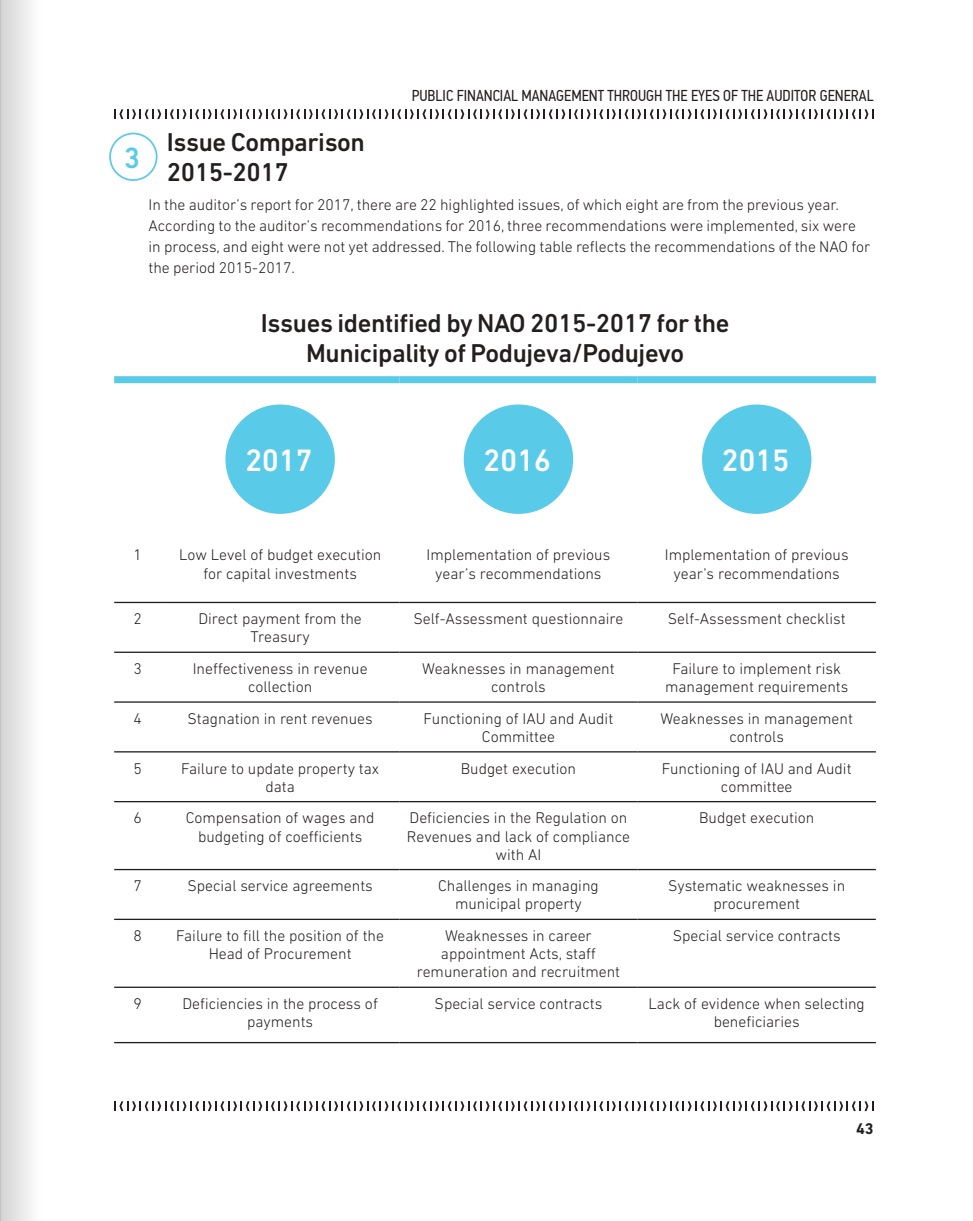
<style>
.page{position:relative;width:973px;height:1221px;background:#fff}
.page>*{position:absolute;margin:0;border:0;box-sizing:border-box;transform-origin:0 0}
.t1{font:500 31.5px "DIN Next LT Pro";letter-spacing:-.015em;color:#fff}
.t2{font:500 29.75px "DIN Next LT Pro";color:#5acae9}
.t3{font:500 26.25px/30.1px "DIN Next LT Pro";letter-spacing:-.015em;color:#241f1f}
.t4{font:300 15.75px/18.2px "DIN Next LT Pro";color:#241f1f;text-align:center}
.t5{font:15.75px "PF Din Text Cond Pro";color:#241f1f}
.t6{font:700 15.75px "DIN Next LT Pro";color:#241f1f}
</style>
<div class="page">
<svg style="left:114px;top:1101px;width:759px;height:9px"></svg>
<svg style="left:114px;top:109px;width:759px;height:10px"></svg>
<div style="left:109px;top:133px;width:48px;height:48px;border:2px solid #5acae9;border-radius:50%"></div>
<hr style="left:114px;top:601px;width:47px;height:2px;background:#241f1f">
<hr style="left:161px;top:601px;width:238px;height:2px;background:#241f1f">
<hr style="left:399px;top:601px;width:238px;height:2px;background:#241f1f">
<hr style="left:637px;top:601px;width:238px;height:2px;background:#241f1f">
<hr style="left:114px;top:651px;width:47px;height:2px;background:#241f1f">
<hr style="left:161px;top:651px;width:238px;height:2px;background:#241f1f">
<hr style="left:399px;top:651px;width:238px;height:2px;background:#241f1f">
<hr style="left:637px;top:651px;width:238px;height:2px;background:#241f1f">
<hr style="left:114px;top:701px;width:47px;height:1px;background:#241f1f">
<hr style="left:161px;top:701px;width:238px;height:1px;background:#241f1f">
<hr style="left:399px;top:701px;width:238px;height:1px;background:#241f1f">
<hr style="left:637px;top:701px;width:238px;height:1px;background:#241f1f">
<hr style="left:114px;top:751px;width:47px;height:1px;background:#241f1f">
<hr style="left:161px;top:751px;width:238px;height:1px;background:#241f1f">
<hr style="left:399px;top:751px;width:238px;height:1px;background:#241f1f">
<hr style="left:637px;top:751px;width:238px;height:1px;background:#241f1f">
<hr style="left:114px;top:801px;width:47px;height:1px;background:#241f1f">
<hr style="left:161px;top:801px;width:238px;height:1px;background:#241f1f">
<hr style="left:399px;top:801px;width:238px;height:1px;background:#241f1f">
<hr style="left:637px;top:801px;width:238px;height:1px;background:#241f1f">
<hr style="left:114px;top:868px;width:47px;height:2px;background:#241f1f">
<hr style="left:161px;top:868px;width:238px;height:2px;background:#241f1f">
<hr style="left:399px;top:868px;width:238px;height:2px;background:#241f1f">
<hr style="left:637px;top:868px;width:238px;height:2px;background:#241f1f">
<hr style="left:114px;top:918px;width:47px;height:2px;background:#241f1f">
<hr style="left:161px;top:918px;width:238px;height:2px;background:#241f1f">
<hr style="left:399px;top:918px;width:238px;height:2px;background:#241f1f">
<hr style="left:637px;top:918px;width:238px;height:2px;background:#241f1f">
<hr style="left:114px;top:986px;width:47px;height:1px;background:#241f1f">
<hr style="left:161px;top:986px;width:238px;height:1px;background:#241f1f">
<hr style="left:399px;top:986px;width:238px;height:1px;background:#241f1f">
<hr style="left:637px;top:986px;width:238px;height:1px;background:#241f1f">
<hr style="left:114px;top:1041px;width:47px;height:2px;background:#241f1f">
<hr style="left:161px;top:1041px;width:238px;height:2px;background:#241f1f">
<hr style="left:399px;top:1041px;width:238px;height:2px;background:#241f1f">
<hr style="left:637px;top:1041px;width:238px;height:2px;background:#241f1f">
<div style="left:114px;top:376px;width:47px;height:7px;background:#5acae9"></div>
<div style="left:161px;top:376px;width:238px;height:7px;background:#5acae9"></div>
<div style="left:399px;top:376px;width:238px;height:7px;background:#5acae9"></div>
<div style="left:637px;top:376px;width:238px;height:7px;background:#5acae9"></div>
<div style="left:225px;top:404px;width:110px;height:110px;background:#5acae9;border-radius:50%"></div>
<div style="left:463px;top:404px;width:110px;height:110px;background:#5acae9;border-radius:50%"></div>
<div style="left:702px;top:404px;width:109px;height:110px;background:#5acae9;border-radius:50%"></div>
<div style="left:0;top:0;width:42px;height:1220px;background:linear-gradient(to right,#d4d3d4,#fff)"></div>
<hr style="left:0;top:0;width:1px;height:1220px;background:#c0bfc1">
<p class="t5" style="left:412px;top:86px;width:463px">PUBLIC FINANCIAL MANAGEMENT THROUGH THE EYES OF THE AUDITOR GENERAL</p>
<h2 class="t2" style="left:124px;top:140px;width:18px">3</h2>
<h3 class="t3" style="left:167px;top:127px;width:200px">Issue Comparison<br>2015-2017</h3>
<p class="t4" style="left:149px;top:194px;width:723px;line-height:21px;text-align:left">In the auditor’s report for 2017, there are 22 highlighted issues, of which eight are from the previous year.<br>According to the auditor’s recommendations for 2016, three recommendations were implemented, six were in process, and eight were not yet addressed. The following table reflects the recommendations of the NAO for the period 2015-2017.</p>
<h3 class="t3" style="left:261px;top:308px;width:470px;text-align:center">Issues identified by NAO 2015-2017 for the<br>Municipality of Podujeva/Podujevo</h3>
<h1 class="t1" style="left:245px;top:442px;width:69px">2017</h1>
<h1 class="t1" style="left:483px;top:442px;width:69px">2016</h1>
<h1 class="t1" style="left:721px;top:442px;width:69px">2015</h1>
<p class="t4" style="left:133px;top:546px;width:10px">1</p>
<p class="t4" style="left:179px;top:546px;width:204px">Low Level of budget execution for capital investments</p>
<p class="t4" style="left:426px;top:546px;width:185px">Implementation of previous year’s recommendations</p>
<p class="t4" style="left:664px;top:546px;width:185px">Implementation of previous year’s recommendations</p>
<p class="t4" style="left:133px;top:609px;width:10px">2</p>
<p class="t4" style="left:198px;top:609px;width:165px">Direct payment from the<br>Treasury</p>
<p class="t4" style="left:413px;top:609px;width:211px">Self-Assessment questionnaire</p>
<p class="t4" style="left:667px;top:609px;width:179px">Self-Assessment checklist</p>
<p class="t4" style="left:133px;top:659px;width:10px">3</p>
<p class="t4" style="left:193px;top:659px;width:176px">Ineffectiveness in revenue collection</p>
<p class="t4" style="left:422px;top:659px;width:194px">Weaknesses in management controls</p>
<p class="t4" style="left:665px;top:659px;width:185px">Failure to implement risk management requirements</p>
<p class="t4" style="left:133px;top:709px;width:10px">4</p>
<p class="t4" style="left:187px;top:709px;width:187px">Stagnation in rent revenues</p>
<p class="t4" style="left:423px;top:709px;width:191px">Functioning of IAU and Audit<br>Committee</p>
<p class="t4" style="left:660px;top:709px;width:194px">Weaknesses in management controls</p>
<p class="t4" style="left:133px;top:759px;width:10px">5</p>
<p class="t4" style="left:181px;top:759px;width:199px">Failure to update property tax data</p>
<p class="t4" style="left:460px;top:759px;width:117px">Budget execution</p>
<p class="t4" style="left:661px;top:759px;width:191px">Functioning of IAU and Audit committee</p>
<p class="t4" style="left:133px;top:808px;width:10px">6</p>
<p class="t4" style="left:186px;top:808px;width:190px">Compensation of wages and budgeting of coefficients</p>
<p class="t4" style="left:407px;top:808px;width:224px">Deficiencies in the Regulation on<br>Revenues and lack of compliance with AI</p>
<p class="t4" style="left:699px;top:808px;width:117px">Budget execution</p>
<p class="t4" style="left:133px;top:876px;width:10px">7</p>
<p class="t4" style="left:187px;top:876px;width:187px">Special service agreements</p>
<p class="t4" style="left:438px;top:876px;width:162px">Challenges in managing municipal property</p>
<p class="t4" style="left:668px;top:876px;width:178px">Systematic weaknesses in procurement</p>
<p class="t4" style="left:133px;top:926px;width:10px">8</p>
<p class="t4" style="left:176px;top:926px;width:209px">Failure to fill the position of the<br>Head of Procurement</p>
<p class="t4" style="left:416px;top:926px;width:205px">Weaknesses in career appointment Acts, staff remuneration and recruitment</p>
<p class="t4" style="left:672px;top:926px;width:169px">Special service contracts</p>
<p class="t4" style="left:133px;top:994px;width:10px">9</p>
<p class="t4" style="left:182px;top:994px;width:197px">Deficiencies in the process of payments</p>
<p class="t4" style="left:434px;top:994px;width:169px">Special service contracts</p>
<p class="t4" style="left:648px;top:994px;width:218px">Lack of evidence when selecting beneficiaries</p>
<p class="t6" style="left:856px;top:1119px;width:19px">43</p>
</div>
